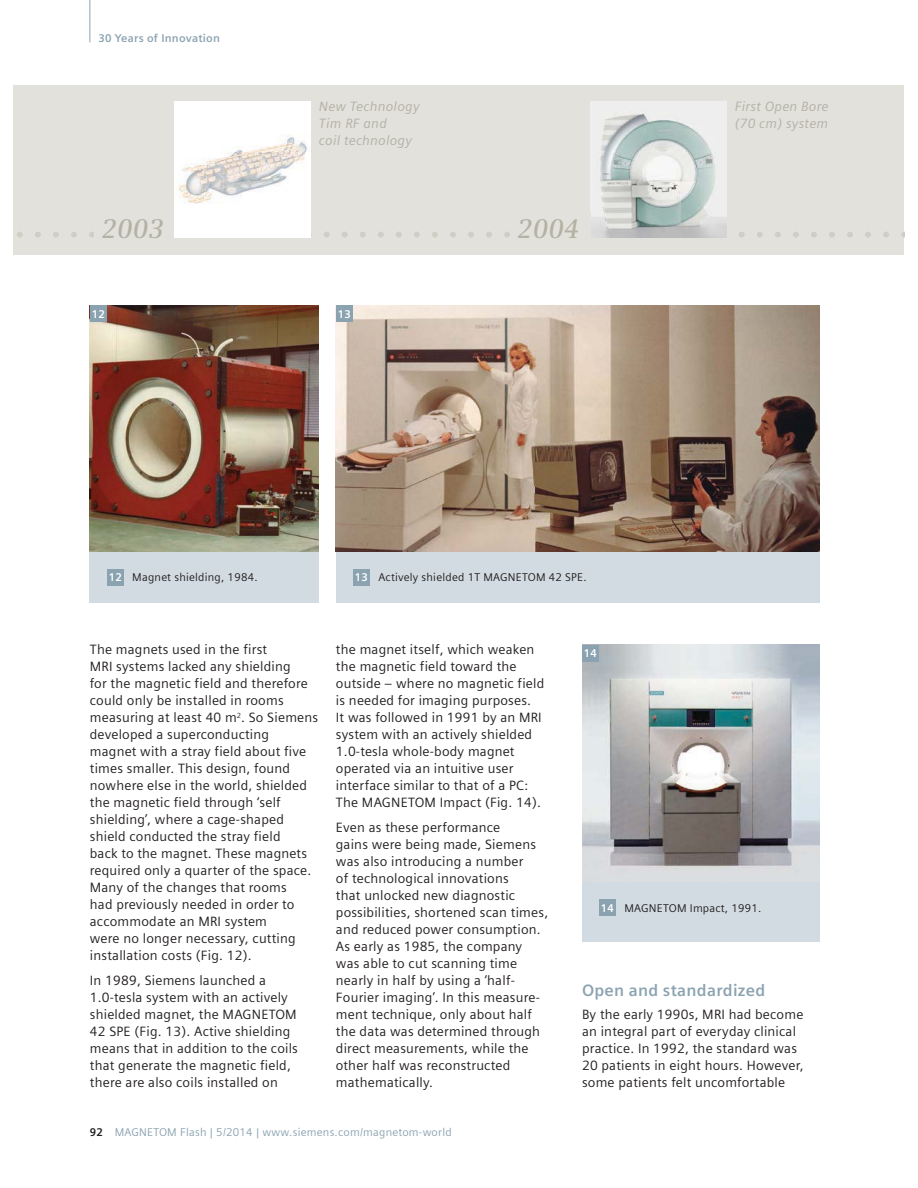
<style>
.page{position:relative;width:918px;height:1188px;background:#fff}
.page>*{position:absolute;margin:0;border:0;box-sizing:border-box;transform-origin:0 0}
.t1{font:italic 600 27px "Siemens Serif";letter-spacing:.005em;color:#b4b2a5}
.t2{font:700 16.5px "Siemens Sans";letter-spacing:.015em;color:#8ba3b1}
.t3{font:13.5px/17px "Siemens Sans";letter-spacing:.015em;color:#231f20}
.t4{font:italic 13.5px/17px "Siemens Sans";letter-spacing:.015em;color:#b4b2a5}
.t5{font:11.25px "Siemens Sans";letter-spacing:.02em;color:#231f20}
.t6{font:11.25px "Siemens Sans";letter-spacing:.02em;color:#8ba3b1}
.t7{font:700 11.25px "Siemens Sans";letter-spacing:.02em;color:#8ba3b1}
.t8{font:700 11.25px "Siemens Sans";color:#fff}
.s1{font-weight:700;color:#fff}
.s2{font-weight:700;color:#231f20}
</style>
<div class="page">
<div style="left:13px;top:85px;width:891px;height:170px;background:#e2e1db"></div>
<svg style="left:17px;top:232px;width:888px;height:6px"></svg>
<img style="left:582px;top:645px;width:238px;height:238px">
<div style="left:582px;top:883px;width:238px;height:59px;background:#d2dbe2"></div>
<div style="left:599px;top:899px;width:17px;height:17px;background:#8ba3b1"></div>
<div style="left:582px;top:645px;width:17px;height:17px;background:#8ba3b1"></div>
<img style="left:591px;top:102px;width:135px;height:136px">
<div style="left:510px;top:212px;width:81px;height:26px;background:#e2e1db"></div>
<div style="left:90px;top:552px;width:229px;height:50px;background:#d2dbe2"></div>
<img style="left:90px;top:305px;width:229px;height:247px">
<div style="left:90px;top:305px;width:17px;height:17px;background:#8ba3b1"></div>
<div style="left:107px;top:569px;width:17px;height:17px;background:#8ba3b1"></div>
<div style="left:336px;top:552px;width:484px;height:50px;background:#d2dbe2"></div>
<img style="left:336px;top:305px;width:484px;height:247px">
<div style="left:336px;top:305px;width:17px;height:17px;background:#8ba3b1"></div>
<div style="left:353px;top:569px;width:17px;height:17px;background:#8ba3b1"></div>
<img style="left:175px;top:102px;width:135px;height:136px">
<div style="left:94px;top:212px;width:76px;height:26px;background:#e2e1db"></div>
<hr style="left:90px;top:0;width:1px;height:42px;background:#8ba3b1">
<p class="t7" style="left:98px;top:34px;width:123px">30 Years of Innovation</p>
<p class="t4" style="left:319px;top:99px;width:102px">New Technology<br>Tim RF and<br>coil technology</p>
<p class="t4" style="left:735px;top:99px;width:95px">First Open Bore (70 cm) system</p>
<h1 class="t1" style="left:102px;top:212px;width:64px">2003</h1>
<h1 class="t1" style="left:517px;top:212px;width:64px">2004</h1>
<p class="t8" style="left:92px;top:309px;width:15px">12</p>
<p class="t8" style="left:338px;top:309px;width:15px">13</p>
<p class="t5" style="left:109px;top:572px;width:150px"><span class="s1">12</span> Magnet shielding, 1984.</p>
<p class="t5" style="left:355px;top:572px;width:233px"><span class="s1">13</span> Actively shielded 1T MAGNETOM 42 SPE.</p>
<p class="t3" style="left:90px;top:642px;width:230px">The magnets used in the first<br>MRI systems lacked any shielding<br>for the magnetic field and therefore could only be installed in rooms measuring at least 40 m<sup>2</sup>. So Siemens developed a superconducting magnet with a stray field about five times smaller. This design, found nowhere else in the world, shielded the magnetic field through ‘self shielding’, where a cage-shaped shield conducted the stray field<br>back to the magnet. These magnets required only a quarter of the space.<br>Many of the changes that rooms<br>had previously needed in order to accommodate an MRI system<br>were no longer necessary, cutting installation costs (Fig. 12).</p>
<p class="t3" style="left:90px;top:973px;width:210px">In 1989, Siemens launched a<br>1.0-tesla system with an actively shielded magnet, the MAGNETOM<br>42 SPE (Fig. 13). Active shielding means that in addition to the coils that generate the magnetic field, there are also coils installed on</p>
<p class="t3" style="left:336px;top:642px;width:210px">the magnet itself, which weaken the magnetic field toward the outside – where no magnetic field is needed for imaging purposes.<br>It was followed in 1991 by an MRI system with an actively shielded<br>1.0-tesla whole-body magnet operated via an intuitive user interface similar to that of a PC:<br>The MAGNETOM Impact (Fig. 14).</p>
<p class="t3" style="left:336px;top:821px;width:214px">Even as these performance<br>gains were being made, Siemens was also introducing a number<br>of technological innovations<br>that unlocked new diagnostic possibilities, shortened scan times, and reduced power consumption.<br>As early as 1985, the company was able to cut scanning time nearly in half by using a ‘half-<br>Fourier imaging’. In this measure&shy;ment technique, only about half the data was determined through direct measurements, while the other half was reconstructed mathematically.</p>
<p class="t6" style="left:90px;top:1128px;width:363px"><span class="s2">92</span> MAGNETOM Flash | 5/2014 | www.siemens.com/magnetom-world</p>
<p class="t8" style="left:584px;top:649px;width:15px">14</p>
<p class="t5" style="left:601px;top:903px;width:162px"><span class="s1">14</span> MAGNETOM Impact, 1991.</p>
<p class="t2" style="left:582px;top:983px;width:185px">Open and standardized</p>
<p class="t3" style="left:582px;top:1007px;width:223px">By the early 1990s, MRI had become an integral part of everyday clinical practice. In 1992, the standard was 20 patients in eight hours. However, some patients felt uncomfortable</p>
</div>
